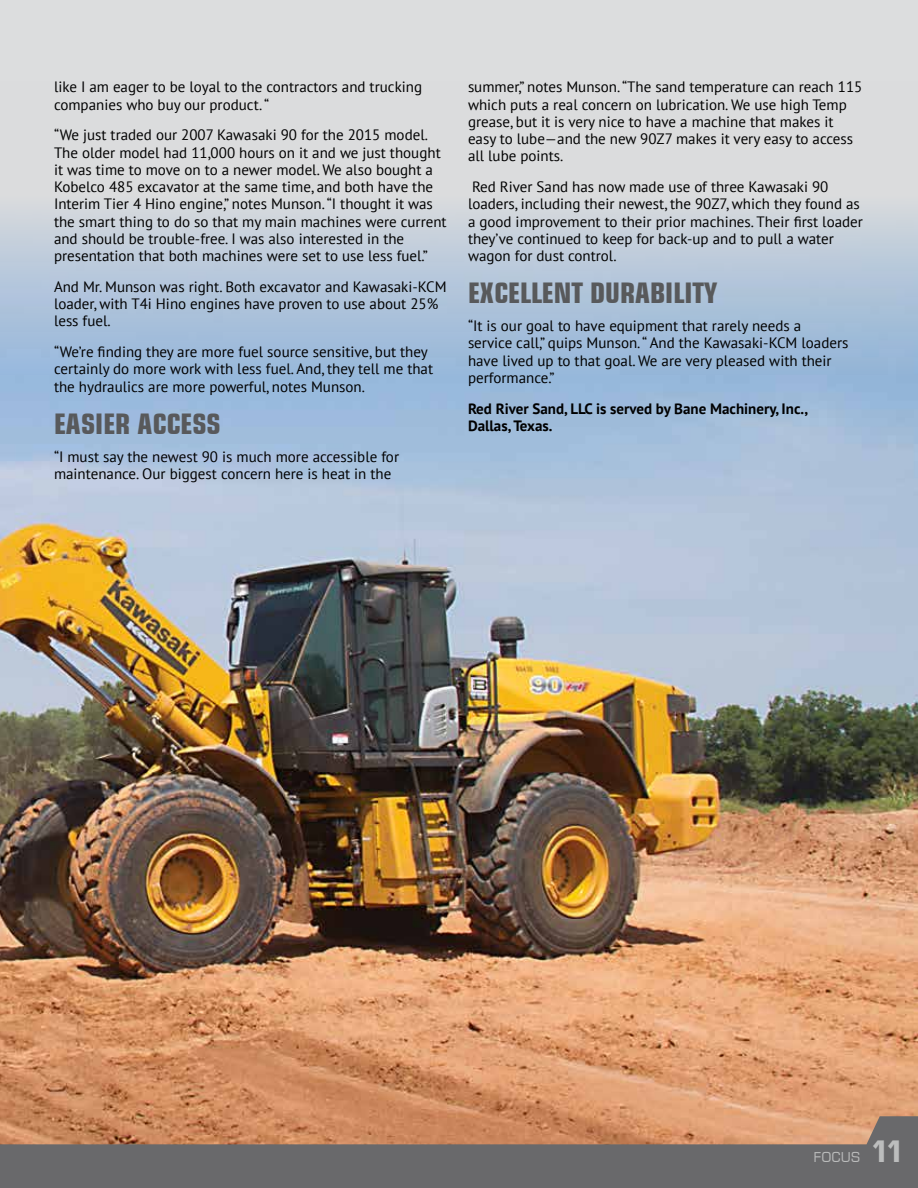
<style>
.page{position:relative;width:918px;height:1188px;background:#dbdcdd}
.page>*{position:absolute;margin:0;border:0;box-sizing:border-box;transform-origin:0 0}
.t1{font:700 condensed 30px "Square 721 BT";color:#bcbdbd}
.t2{font:700 condensed 28.5px "Square 721 BT";color:#58595b}
.t3{font:15px/17.2px "PT Sans";color:#000}
.t4{font:700 15px/17.2px "PT Sans";color:#000}
.t5{font:13.5px "Square 721 BT";color:#bcbdbd}
</style>
<div class="page">
<img style="left:0;top:213px;width:918px;height:903px">
<svg style="left:0;top:1116px;width:918px;height:72px;background:#8f7668"></svg>
<p class="t3" style="left:54px;top:78px;width:370px">like I am eager to be loyal to the contractors and trucking companies who buy our product. “</p>
<p class="t3" style="left:54px;top:126px;width:394px">“We just traded our 2007 Kawasaki 90 for the 2015 model.<br>The older model had 11,000 hours on it and we just thought it was time to move on to a newer model. We also bought a Kobelco 485 excavator at the same time, and both have the Interim Tier 4 Hino engine,” notes Munson. “I thought it was the smart thing to do so that my main machines were current and should be trouble-free. I was also interested in the presentation that both machines were set to use less fuel.”</p>
<p class="t3" style="left:54px;top:278px;width:394px">And Mr. Munson was right. Both excavator and Kawasaki-KCM loader, with T4i Hino engines have proven to use about 25% less fuel.</p>
<p class="t3" style="left:54px;top:343px;width:381px">“We’re finding they are more fuel source sensitive, but they certainly do more work with less fuel. And, they tell me that the hydraulics are more powerful, notes Munson.</p>
<h2 class="t2" style="left:54px;top:406px;width:168px">EASIER ACCESS</h2>
<p class="t3" style="left:54px;top:447px;width:347px">“I must say the newest 90 is much more accessible for maintenance. Our biggest concern here is heat in the</p>
<p class="t3" style="left:468px;top:78px;width:396px">summer,” notes Munson. “The sand temperature can reach 115 which puts a real concern on lubrication. We use high Temp grease, but it is very nice to have a machine that makes it easy to lube—and the new 90Z7 makes it very easy to access all lube points.</p>
<p class="t3" style="left:468px;top:178px;width:396px">Red River Sand has now made use of three Kawasaki 90 loaders, including their newest, the 90Z7, which they found as a good improvement to their prior machines. Their first loader they’ve continued to keep for back-up and to pull a water wagon for dust control.</p>
<h2 class="t2" style="left:468px;top:276px;width:251px">EXCELLENT DURABILITY</h2>
<p class="t3" style="left:468px;top:317px;width:382px">“It is our goal to have equipment that rarely needs a service call,” quips Munson. “ And the Kawasaki-KCM loaders have lived up to that goal. We are very pleased with their performance.”</p>
<p class="t4" style="left:468px;top:399px;width:341px">Red River Sand, LLC is served by Bane Machinery, Inc.,<br>Dallas, Texas.</p>
<p class="t5" style="left:814px;top:1149px;width:49px">FOCUS</p>
<h1 class="t1" style="left:873px;top:1133px;width:31px">11</h1>
</div>
